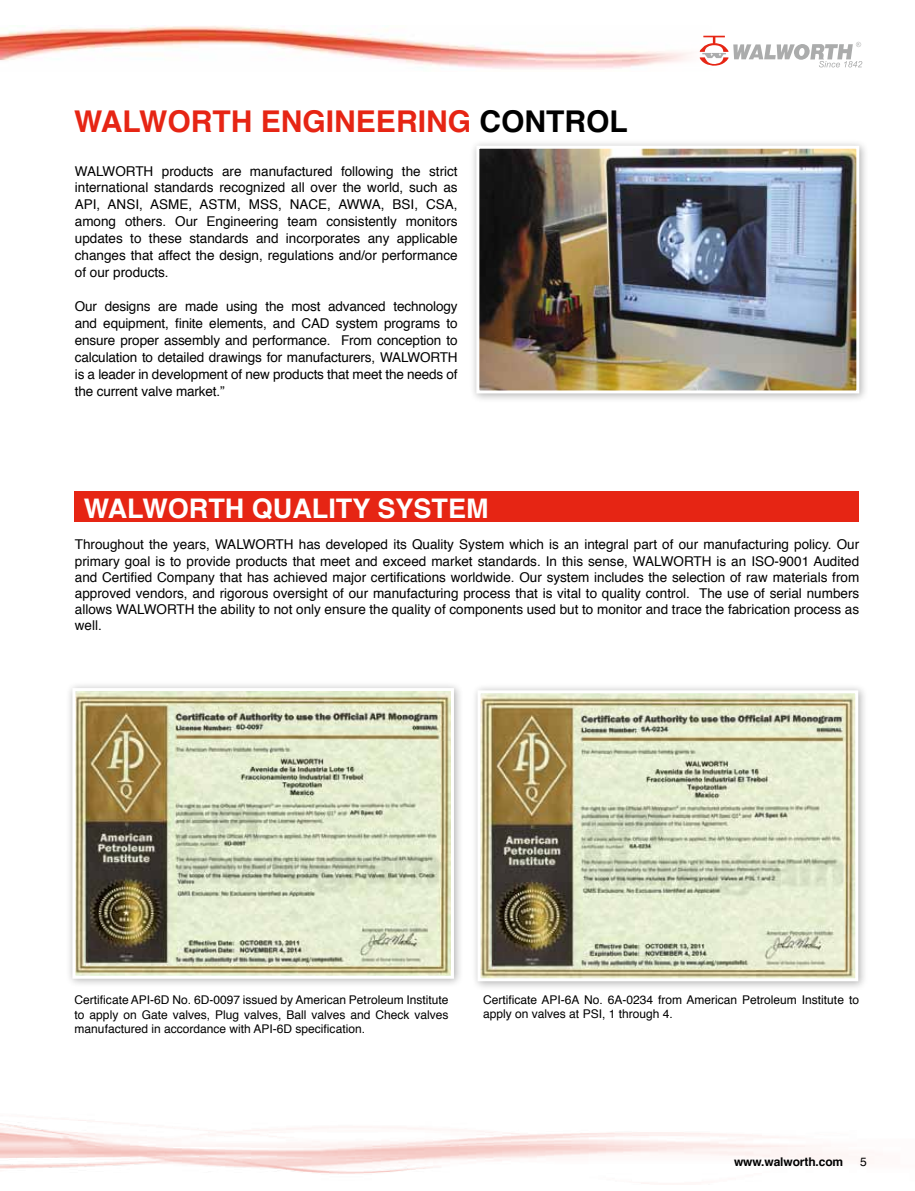
<style>
.page{position:relative;width:915px;height:1191px;background:#fff}
.page>*{position:absolute;margin:0;border:0;box-sizing:border-box;transform-origin:0 0}
.t1{font:700 30px "Helvetica";color:#e62514}
.t2{font:700 27px "Helvetica";color:#fff}
.t3{font:13.5px/17px "Helvetica";color:#000;text-align:justify}
.t4{font:12px/14.4px "Helvetica";color:#000;text-align:justify}
.t5{font:700 12px "Helvetica";letter-spacing:-.01em;color:#000}
.s1{color:#000}
</style>
<div class="page">
<img style="left:0;top:26px;width:716px;height:43px">
<svg style="left:699px;top:36px;width:163px;height:31px"></svg>
<div style="left:66px;top:681px;width:397px;height:307px;background:#000;opacity:.3"></div>
<img style="left:76px;top:692px;width:374px;height:282px">
<div style="left:72px;top:688px;width:382px;height:290px;border:3px solid #fff"></div>
<div style="left:470px;top:683px;width:397px;height:308px;background:#000;opacity:.3"></div>
<img style="left:481px;top:694px;width:373px;height:283px">
<div style="left:477px;top:690px;width:381px;height:291px;border:3px solid #fff"></div>
<div style="left:74px;top:491px;width:784px;height:31px;background:#e62514"></div>
<div style="left:469px;top:139px;width:399px;height:264px;background:#000;opacity:.3"></div>
<img style="left:480px;top:150px;width:375px;height:239px">
<div style="left:476px;top:146px;width:383px;height:247px;border:3px solid #fff"></div>
<h1 class="t1" style="left:74px;top:97px;width:555px">WALWORTH ENGINEERING <span class="s1">CONTROL</span></h1>
<p class="t3" style="left:75px;top:163px;width:384px">WALWORTH products are manufactured following the strict international standards recognized all over the world, such as API, ANSI, ASME, ASTM, MSS, NACE, AWWA, BSI, CSA, among others. Our Engineering team consistently monitors updates to these standards and incorporates any applicable changes that affect the design, regulations and/or performance of our products.</p>
<p class="t3" style="left:75px;top:298px;width:384px">Our designs are made using the most advanced technology and equipment, finite elements, and CAD system programs to ensure proper assembly and performance. From conception to calculation to detailed drawings for manufacturers, WALWORTH is a leader in development of new products that meet the needs of the current valve market.”</p>
<h2 class="t2" style="left:84px;top:487px;width:402px">WALWORTH QUALITY SYSTEM</h2>
<p class="t3" style="left:75px;top:537px;width:785px;line-height:16.2px">Throughout the years, WALWORTH has developed its Quality System which is an integral part of our manufacturing policy. Our primary goal is to provide products that meet and exceed market standards. In this sense, WALWORTH is an ISO-9001 Audited and Certified Company that has achieved major certifications worldwide. Our system includes the selection of raw materials from approved vendors, and rigorous oversight of our manufacturing process that is vital to quality control. The use of serial numbers allows WALWORTH the ability to not only ensure the quality of components used but to monitor and trace the fabrication process as well.</p>
<p class="t4" style="left:75px;top:993px;width:375px">Certificate API-6D No. 6D-0097 issued by American Petroleum Institute to apply on Gate valves, Plug valves, Ball valves and Check valves manufactured in accordance with API-6D specification.</p>
<p class="t4" style="left:483px;top:992px;width:377px">Certificate API-6A No. 6A-0234 from American Petroleum Institute to apply on valves at PSI, 1 through 4.</p>
<p class="t5" style="left:733px;top:1151px;width:111px">www.walworth.com</p>
<p class="t4" style="left:859px;top:1155px;width:8px">5</p>
</div>
